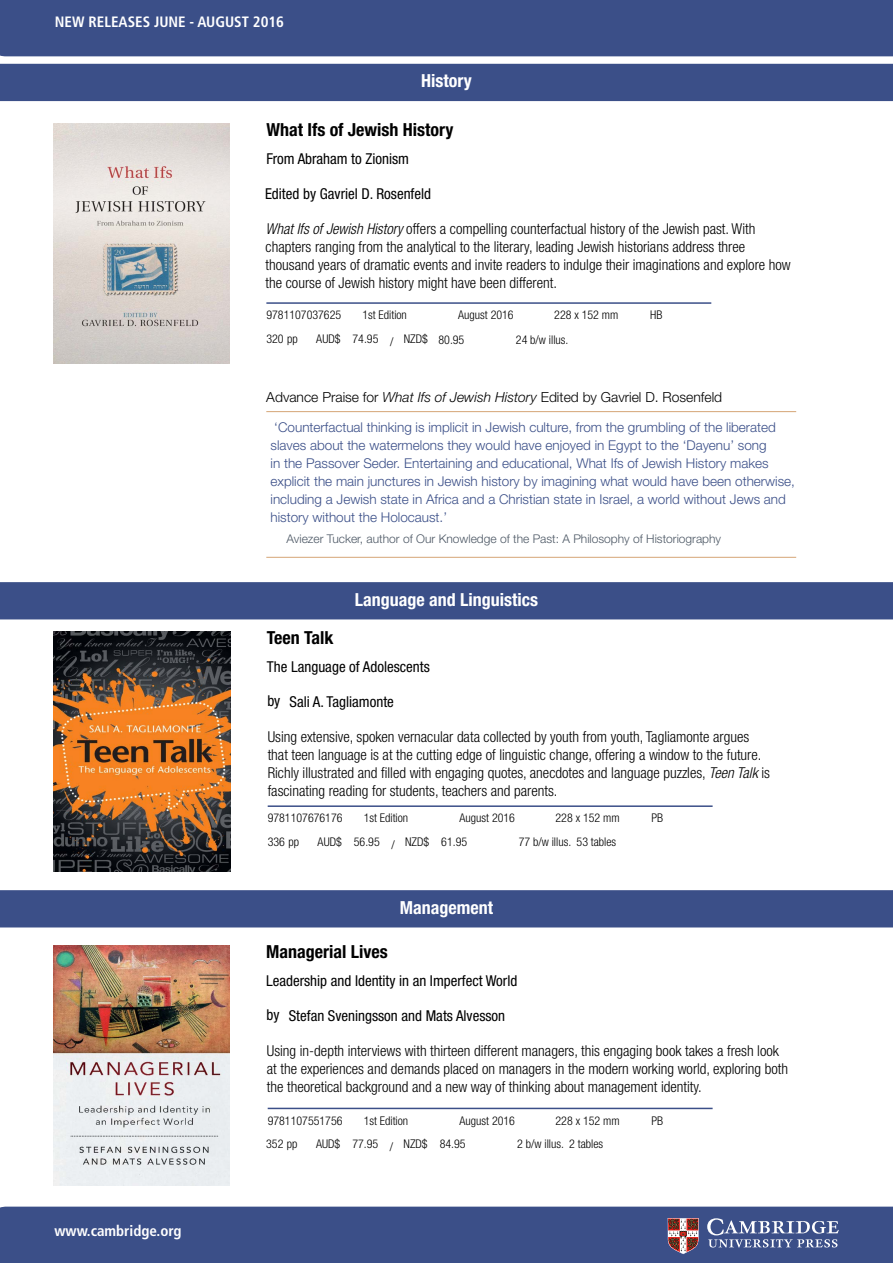
<style>
.page{position:relative;width:893px;height:1263px;background:#fff}
.page>*{position:absolute;margin:0;border:0;box-sizing:border-box;transform-origin:0 0}
.t1{font:700 condensed 18px "Helvetica Neue LT Std";color:#000}
.t2{font:700 condensed 18px "Helvetica Neue LT Std";color:#fff}
.t3{font:300 condensed 15px/18px "Helvetica Neue LT Std";color:#000}
.t4{font:condensed 15px "Helvetica Neue LT Std";color:#000}
.t5{font:700 condensed 15px "Frutiger LT Std";color:#fff}
.t6{font:300 13.8px "Helvetica Neue LT Std";color:#000}
.t7{font:300 13.5px/18px "Helvetica Neue LT Std";color:#3b4f88}
.t8{font:300 condensed 12px "Helvetica Neue LT Std";color:#000}
.t9{font:300 12px "Helvetica Neue LT Std";color:#4d5865}
.s1{font-style:italic}
</style>
<div class="page">
<div style="left:0;top:0;width:893px;height:56px;background:#3b4f88"></div>
<div style="left:0;top:1206px;width:893px;height:57px;background:#3b4f88"></div>
<svg style="left:668px;top:1218px;width:31px;height:36px"></svg>
<svg style="left:707px;top:1218px;width:132px;height:29px"></svg>
<img style="left:54px;top:631px;width:176px;height:240px">
<hr style="left:268px;top:805px;width:445px;height:2px;background:#3b4f88">
<img style="left:53px;top:945px;width:177px;height:240px">
<hr style="left:268px;top:1108px;width:445px;height:1px;background:#3b4f88">
<div style="left:0;top:582px;width:893px;height:37px;background:#3b4f88"></div>
<div style="left:0;top:890px;width:893px;height:37px;background:#3b4f88"></div>
<div style="left:0;top:64px;width:893px;height:37px;background:#3b4f88"></div>
<img style="left:53px;top:123px;width:177px;height:240px">
<hr style="left:266px;top:302px;width:445px;height:2px;background:#3b4f88">
<hr style="left:266px;top:411px;width:530px;height:1px;background:#d5a576">
<hr style="left:266px;top:557px;width:530px;height:1px;background:#d5a576">
<p class="t5" style="left:55px;top:13px;width:231px">NEW RELEASES JUNE - AUGUST 2016</p>
<p class="t2" style="left:421px;top:70px;width:52px">History</p>
<p class="t1" style="left:266px;top:119px;width:189px">What Ifs of Jewish History</p>
<p class="t4" style="left:266px;top:150px;width:144px">From Abraham to Zionism</p>
<p class="t4" style="left:265px;top:185px;width:168px">Edited by Gavriel D. Rosenfeld</p>
<p class="t3" style="left:266px;top:220px;width:527px"><span class="s1">What Ifs of Jewish History</span> offers a compelling counterfactual history of the Jewish past. With chapters ranging from the analytical to the literary, leading Jewish historians address three thousand years of dramatic events and invite readers to indulge their imaginations and explore how the course of Jewish history might have been different.</p>
<p class="t8" style="left:362px;top:308px;width:46px">1st Edition</p>
<p class="t8" style="left:266px;top:332px;width:33px">320 pp</p>
<p class="t8" style="left:266px;top:308px;width:76px">9781107037625</p>
<p class="t8" style="left:458px;top:308px;width:57px">August 2016</p>
<p class="t8" style="left:554px;top:308px;width:66px">228 x 152 mm</p>
<p class="t8" style="left:650px;top:308px;width:14px">HB</p>
<p class="t8" style="left:316px;top:332px;width:150px">AUD$ 74.95 / NZD$ 80.95</p>
<p class="t8" style="left:516px;top:333px;width:54px">24 b/w illus.</p>
<p class="t6" style="left:266px;top:388px;width:457px">Advance Praise for <span class="s1">What Ifs of Jewish History</span> Edited by Gavriel D. Rosenfeld</p>
<p class="t7" style="left:271px;top:418px;width:526px">‘Counterfactual thinking is implicit in Jewish culture, from the grumbling of the liberated slaves about the watermelons they would have enjoyed in Egypt to the ‘Dayenu’ song<br>in the Passover Seder. Entertaining and educational, What Ifs of Jewish History makes explicit the main junctures in Jewish history by imagining what would have been otherwise, including a Jewish state in Africa and a Christian state in Israel, a world without Jews and history without the Holocaust.’</p>
<p class="t9" style="left:287px;top:532px;width:436px">Aviezer Tucker, author of Our Knowledge of the Past: A Philosophy of Historiography</p>
<p class="t2" style="left:355px;top:588px;width:185px">Language and Linguistics</p>
<p class="t1" style="left:267px;top:626px;width:68px">Teen Talk</p>
<p class="t4" style="left:267px;top:658px;width:164px">The Language of Adolescents</p>
<p class="t4" style="left:267px;top:693px;width:128px">by Sali A. Tagliamonte</p>
<p class="t3" style="left:268px;top:727px;width:504px">Using extensive, spoken vernacular data collected by youth from youth, Tagliamonte argues that teen language is at the cutting edge of linguistic change, offering a window to the future.<br>Richly illustrated and filled with engaging quotes, anecdotes and language puzzles, <span class="s1">Teen Talk</span> is fascinating reading for students, teachers and parents.</p>
<p class="t8" style="left:364px;top:811px;width:46px">1st Edition</p>
<p class="t8" style="left:268px;top:835px;width:33px">336 pp</p>
<p class="t8" style="left:268px;top:811px;width:76px">9781107676176</p>
<p class="t8" style="left:460px;top:811px;width:57px">August 2016</p>
<p class="t8" style="left:556px;top:811px;width:66px">228 x 152 mm</p>
<p class="t8" style="left:651px;top:811px;width:13px">PB</p>
<p class="t8" style="left:318px;top:835px;width:151px">AUD$ 56.95 / NZD$ 61.95</p>
<p class="t8" style="left:519px;top:835px;width:99px">77 b/w illus. 53 tables</p>
<p class="t2" style="left:400px;top:896px;width:95px">Management</p>
<p class="t5" style="left:55px;top:1222px;width:129px">www.cambridge.org</p>
<p class="t1" style="left:266px;top:941px;width:123px">Managerial Lives</p>
<p class="t4" style="left:266px;top:972px;width:253px">Leadership and Identity in an Imperfect World</p>
<p class="t4" style="left:266px;top:1007px;width:240px">by Stefan Sveningsson and Mats Alvesson</p>
<p class="t3" style="left:267px;top:1042px;width:523px">Using in-depth interviews with thirteen different managers, this engaging book takes a fresh look at the experiences and demands placed on managers in the modern working world, exploring both the theoretical background and a new way of thinking about management identity.</p>
<p class="t8" style="left:364px;top:1113px;width:46px">1st Edition</p>
<p class="t8" style="left:266px;top:1137px;width:33px">352 pp</p>
<p class="t8" style="left:268px;top:1113px;width:76px">9781107551756</p>
<p class="t8" style="left:460px;top:1113px;width:57px">August 2016</p>
<p class="t8" style="left:556px;top:1113px;width:66px">228 x 152 mm</p>
<p class="t8" style="left:651px;top:1113px;width:13px">PB</p>
<p class="t8" style="left:316px;top:1137px;width:151px">AUD$ 77.95 / NZD$ 84.95</p>
<p class="t8" style="left:517px;top:1137px;width:88px">2 b/w illus. 2 tables</p>
</div>
